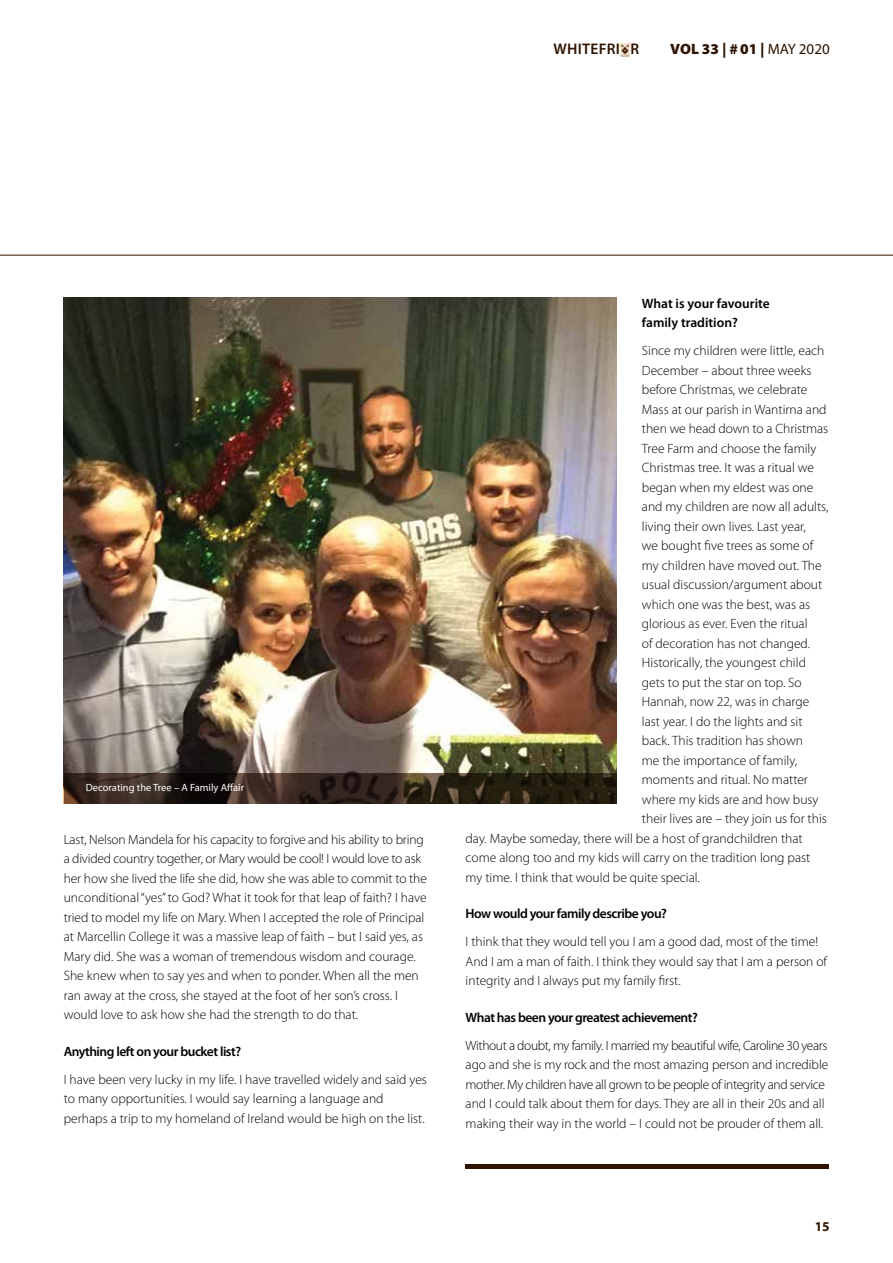
<style>
.page{position:relative;width:893px;height:1263px;background:#fff}
.page>*{position:absolute;margin:0;border:0;box-sizing:border-box;transform-origin:0 0}
.t1{font:600 15.45px "Myriad Pro";letter-spacing:.02em;color:#2f1401}
.t2{font:900 15px "Myriad Pro";color:#2f1401}
.t3{font:300 13.5px/19.5px "Myriad Pro";color:#000}
.t4{font:600 13.5px "Myriad Pro";letter-spacing:-.035em;color:#000}
.t5{font:600 13.5px/19.5px "Myriad Pro";color:#000}
.t6{font:700 13.5px "Myriad Pro";color:#2f1401}
.t7{font:10.5px "Myriad Pro";color:#fff}
.s1{font-weight:400}
</style>
<div class="page">
<svg style="left:619px;top:43px;width:12px;height:14px"></svg>
<svg style="left:620px;top:44px;width:11px;height:12px"></svg>
<hr style="left:0;top:255px;width:893px;height:1px;background:#2f1401">
<div style="left:466px;top:1164px;width:363px;height:5px;background:#2f1401"></div>
<img style="left:64px;top:298px;width:552px;height:475px">
<svg style="left:64px;top:773px;width:552px;height:31px;background:#30241a"></svg>
<p class="t1" style="left:553px;top:39px;width:87px">WHITEFRIAR</p>
<p class="t2" style="left:670px;top:40px;width:161px">VOL 33 | #01 | <span class="s1">MAY 2020</span></p>
<p class="t7" style="left:86px;top:781px;width:160px">Decorating the Tree – A Family Affair</p>
<p class="t3" style="left:64px;top:829px;width:365px">Last, Nelson Mandela for his capacity to forgive and his ability to bring a divided country together, or Mary would be cool! I would love to ask her how she lived the life she did, how she was able to commit to the unconditional “yes” to God? What it took for that leap of faith? I have tried to model my life on Mary. When I accepted the role of Principal at Marcellin College it was a massive leap of faith – but I said yes, as Mary did. She was a woman of tremendous wisdom and courage.<br>She knew when to say yes and when to ponder. When all the men ran away at the cross, she stayed at the foot of her son’s cross. I would love to ask how she had the strength to do that.</p>
<p class="t4" style="left:64px;top:1042px;width:179px">Anything left on your bucket list?</p>
<p class="t3" style="left:64px;top:1069px;width:365px">I have been very lucky in my life. I have travelled widely and said yes to many opportunities. I would say learning a language and perhaps a trip to my homeland of Ireland would be high on the list.</p>
<p class="t5" style="left:642px;top:293px;width:129px">What is your favourite family tradition?</p>
<p class="t3" style="left:642px;top:341px;width:184px">Since my children were little, each</p>
<p class="t3" style="left:642px;top:361px;width:171px">December – about three weeks</p>
<p class="t3" style="left:642px;top:380px;width:167px">before Christmas, we celebrate</p>
<p class="t3" style="left:642px;top:400px;width:186px">Mass at our parish in Wantirna and</p>
<p class="t3" style="left:642px;top:419px;width:188px">then we head down to a Christmas</p>
<p class="t3" style="left:642px;top:439px;width:176px">Tree Farm and choose the family</p>
<p class="t3" style="left:642px;top:458px;width:174px">Christmas tree. It was a ritual we</p>
<p class="t3" style="left:642px;top:478px;width:173px">began when my eldest was one</p>
<p class="t3" style="left:642px;top:497px;width:188px">and my children are now all adults,</p>
<p class="t3" style="left:642px;top:517px;width:165px">living their own lives. Last year,</p>
<p class="t3" style="left:642px;top:536px;width:173px">we bought five trees as some of</p>
<p class="t3" style="left:642px;top:556px;width:181px">my children have moved out. The</p>
<p class="t3" style="left:642px;top:575px;width:182px">usual discussion/argument about</p>
<p class="t3" style="left:642px;top:595px;width:170px">which one was the best, was as</p>
<p class="t3" style="left:642px;top:614px;width:167px">glorious as ever. Even the ritual</p>
<p class="t3" style="left:642px;top:634px;width:170px">of decoration has not changed.</p>
<p class="t3" style="left:642px;top:653px;width:166px">Historically, the youngest child</p>
<p class="t3" style="left:642px;top:673px;width:161px">gets to put the star on top. So</p>
<p class="t3" style="left:642px;top:692px;width:169px">Hannah, now 22, was in charge</p>
<p class="t3" style="left:642px;top:712px;width:162px">last year. I do the lights and sit</p>
<p class="t3" style="left:642px;top:731px;width:163px">back. This tradition has shown</p>
<p class="t3" style="left:642px;top:751px;width:157px">me the importance of family,</p>
<p class="t3" style="left:642px;top:770px;width:168px">moments and ritual. No matter</p>
<p class="t3" style="left:642px;top:790px;width:178px">where my kids are and how busy</p>
<p class="t3" style="left:642px;top:809px;width:186px">their lives are – they join us for this</p>
<p class="t3" style="left:466px;top:829px;width:339px">day. Maybe someday, there will be a host of grandchildren that</p>
<p class="t3" style="left:466px;top:848px;width:346px">come along too and my kids will carry on the tradition long past</p>
<p class="t3" style="left:466px;top:867px;width:236px">my time. I think that would be quite special.</p>
<p class="t4" style="left:466px;top:905px;width:203px">How would your family describe you?</p>
<p class="t3" style="left:466px;top:932px;width:363px">I think that they would tell you I am a good dad, most of the time!<br>And I am a man of faith. I think they would say that I am a person of integrity and I always put my family first.</p>
<p class="t4" style="left:466px;top:1008px;width:234px">What has been your greatest achievement?</p>
<p class="t3" style="left:466px;top:1035px;width:364px">Without a doubt, my family. I married my beautiful wife, Caroline 30 years ago and she is my rock and the most amazing person and incredible mother. My children have all grown to be people of integrity and service and I could talk about them for days. They are all in their 20s and all making their way in the world – I could not be prouder of them all.</p>
<p class="t6" style="left:815px;top:1217px;width:16px">15</p>
</div>
